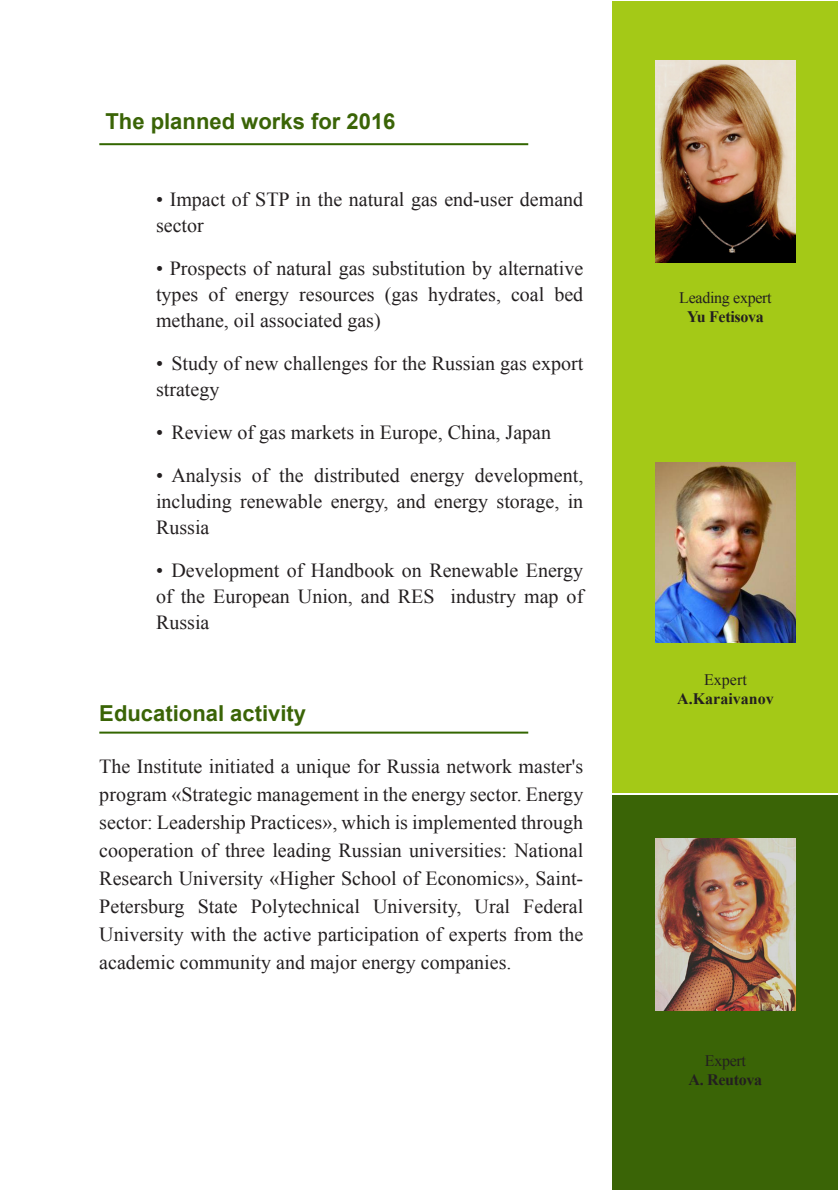
<style>
.page{position:relative;width:840px;height:1191px;background:#fff}
.page>*{position:absolute;margin:0;border:0;box-sizing:border-box;transform-origin:0 0}
.t1{font:700 22px "Arial";color:#3a6406}
.t2{font:20px/26px "Times New Roman";color:#231f20;text-align:justify}
.t3{font:16px "Times New Roman";letter-spacing:-.02em;color:#231f20}
.t4{font:700 16px "Times New Roman";letter-spacing:-.02em;color:#231f20}
.t5{font:700 16px "Times New Roman";color:#231f20}
</style>
<div class="page">
<div style="left:612px;top:1px;width:225px;height:792px;background:#a4c917"></div>
<div style="left:612px;top:795px;width:225px;height:395px;background:#3a6406"></div>
<img style="left:655px;top:60px;width:139px;height:202px">
<img style="left:655px;top:462px;width:139px;height:180px">
<img style="left:655px;top:838px;width:139px;height:172px">
<hr style="left:99px;top:143px;width:429px;height:2px;background:#360">
<hr style="left:99px;top:731px;width:429px;height:2px;background:#360">
<p class="t1" style="left:105px;top:107px;width:291px">The planned works for 2016</p>
<p class="t2" style="left:156px;top:186px;width:428px">• Impact of STP in the natural gas end-user demand sector</p>
<p class="t2" style="left:156px;top:255px;width:428px">• Prospects of natural gas substitution by alternative types of energy resources (gas hydrates, coal bed methane, oil associated gas)</p>
<p class="t2" style="left:156px;top:350px;width:428px">• Study of new challenges for the Russian gas export strategy</p>
<p class="t2" style="left:156px;top:419px;width:396px">• Review of gas markets in Europe, China, Japan</p>
<p class="t2" style="left:156px;top:462px;width:428px">• Analysis of the distributed energy development, including renewable energy, and energy storage, in Russia</p>
<p class="t2" style="left:156px;top:557px;width:428px">• Development of Handbook on Renewable Energy of the European Union, and RES industry map of Russia</p>
<p class="t1" style="left:99px;top:698px;width:208px">Educational activity</p>
<p class="t2" style="left:99px;top:751px;width:485px;line-height:28px">The Institute initiated a unique for Russia network master's program «Strategic management in the energy sector. Energy sector: Leadership Practices», which is implemented through cooperation of three leading Russian universities: National Research University «Higher School of Economics», Saint-Petersburg State Polytechnical University, Ural Federal University with the active participation of experts from the academic community and major energy companies.</p>
<p class="t3" style="left:679px;top:287px;width:94px">Leading expert</p>
<p class="t4" style="left:686px;top:306px;width:78px">Yu Fetisova</p>
<p class="t3" style="left:703px;top:668px;width:44px">Expert</p>
<p class="t5" style="left:676px;top:687px;width:98px">A.Karaivanov</p>
<p class="t3" style="left:704px;top:1049px;width:43px">Expert</p>
<p class="t4" style="left:688px;top:1068px;width:75px">A. Reutova</p>
</div>
